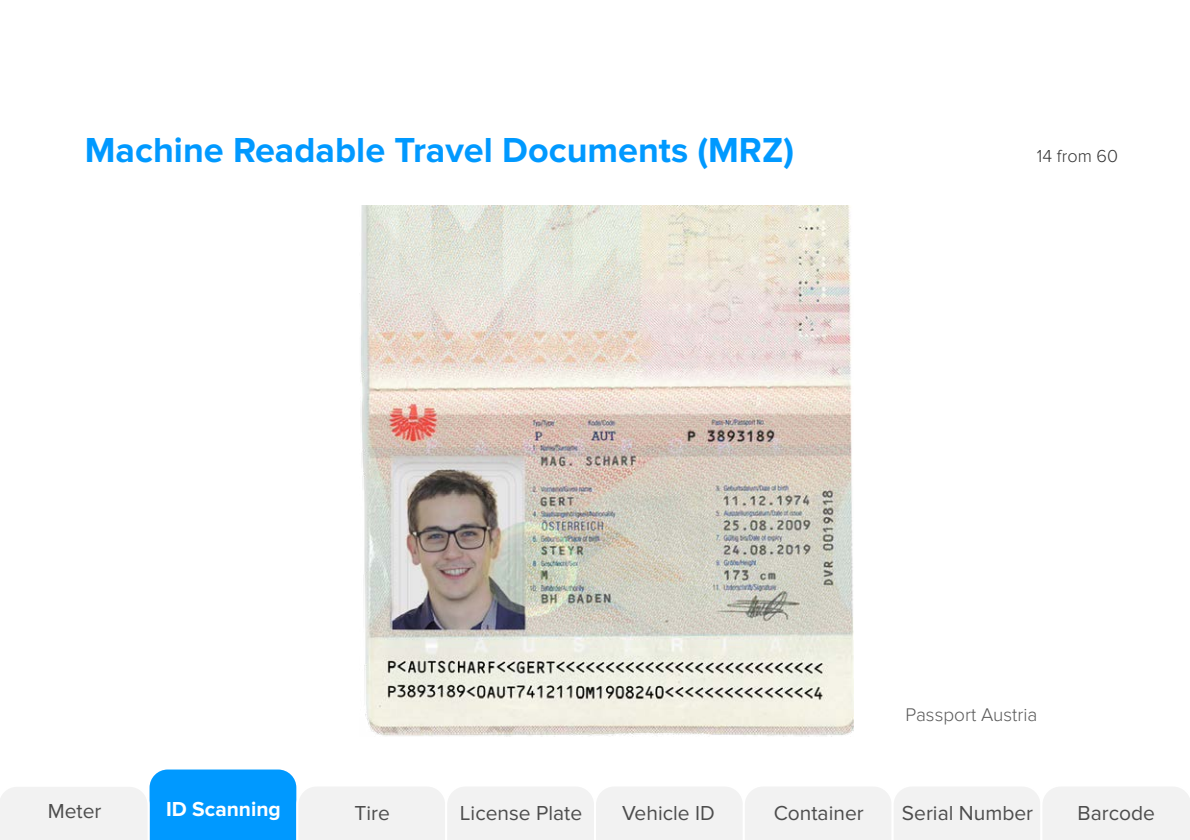
<style>
.page{position:relative;width:1190px;height:840px;background:#fff}
.page>*{position:absolute;margin:0;border:0;box-sizing:border-box;transform-origin:0 0}
.t1{font:700 36px "Proxima Nova";color:#09f}
.t2{font:21px "Proxima Nova";color:#4d4d4d}
.t3{font:700 21px "Proxima Nova";color:#fff}
.t4{font:300 19px "Proxima Nova";color:#595959}
.t5{font:300 18px "Proxima Nova";color:#333}
</style>
<div class="page">
<svg style="left:0;top:769px;width:1190px;height:71px"></svg>
<img style="left:361px;top:205px;width:492px;height:532px">
<h1 class="t1" style="left:85px;top:129px;width:711px">Machine Readable Travel Documents (MRZ)</h1>
<p class="t5" style="left:1037px;top:146px;width:83px">14 from 60</p>
<p class="t4" style="left:906px;top:704px;width:133px">Passport Austria</p>
<p class="t2" style="left:48px;top:799px;width:55px">Meter</p>
<p class="t3" style="left:166px;top:796px;width:116px">ID Scanning</p>
<p class="t2" style="left:355px;top:801px;width:37px">Tire</p>
<p class="t2" style="left:460px;top:801px;width:124px">License Plate</p>
<p class="t2" style="left:622px;top:801px;width:94px">Vehicle ID</p>
<p class="t2" style="left:774px;top:801px;width:92px">Container</p>
<p class="t2" style="left:902px;top:801px;width:133px">Serial Number</p>
<p class="t2" style="left:1078px;top:801px;width:79px">Barcode</p>
</div>
